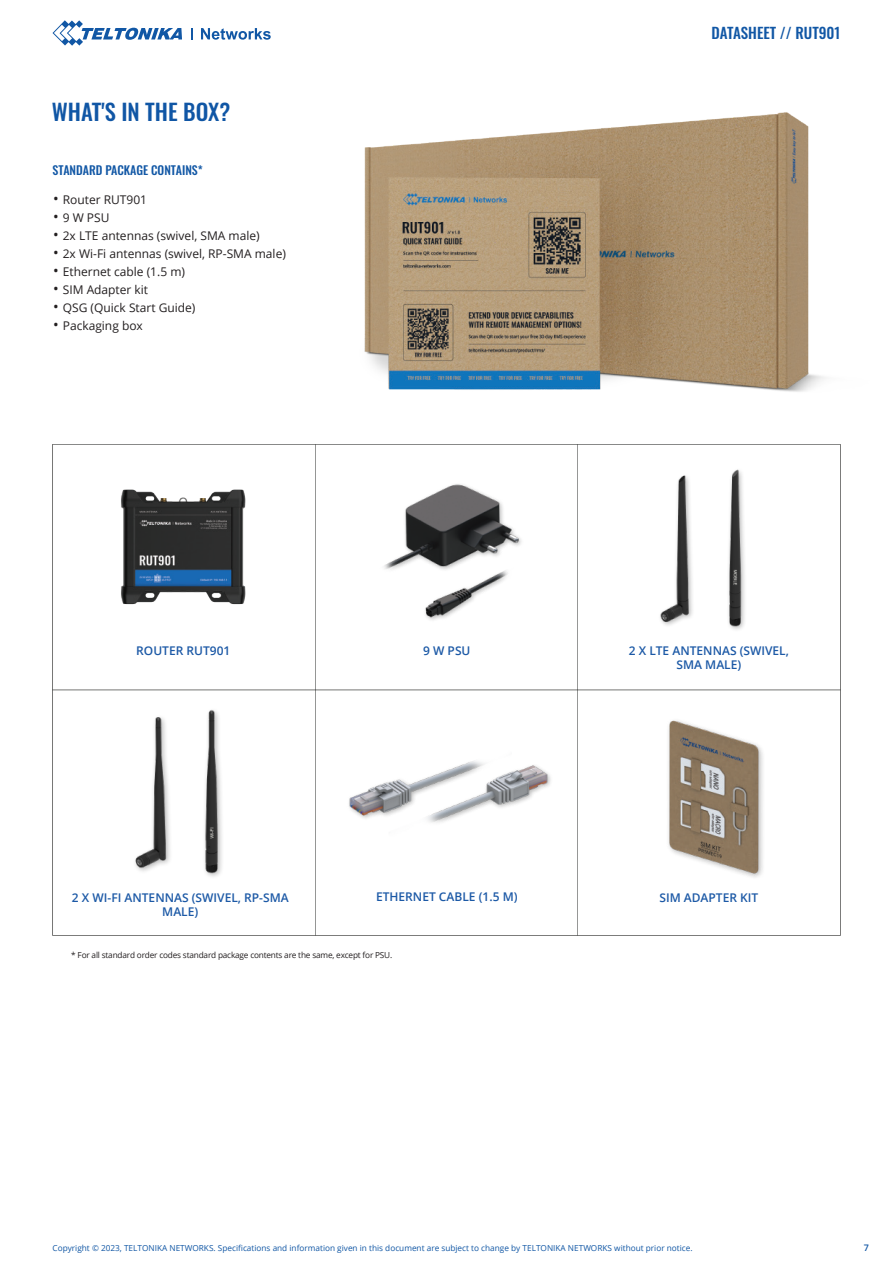
<style>
.page{position:relative;width:893px;height:1263px;background:#fff}
.page>*{position:absolute;margin:0;border:0;box-sizing:border-box;transform-origin:0 0}
.t1{font:500 22.5px "Oswald";color:#1056a5}
.t2{font:500 15px "Oswald";color:#1157a5}
.t3{font:12px "Open Sans";color:#231f20}
.t4{font:600 12px/14.4px "Open Sans";color:#1c59a6;text-align:center}
.t5{font:500 12px "Oswald";color:#1157a5}
.t6{font:600 9px "Open Sans";color:#1056a5}
.t7{font:8.25px "Open Sans";color:#1157a5}
.t8{font:8.25px "Open Sans";letter-spacing:-.02em;color:#231f20}
.s1{font-size:15px}
</style>
<div class="page">
<svg style="left:53px;top:20px;width:129px;height:26px"></svg>
<svg style="left:191px;top:28px;width:2px;height:12px"></svg>
<svg style="left:201px;top:28px;width:70px;height:12px"></svg>
<hr style="left:53px;top:690px;width:787px;height:1px;background:#040503">
<hr style="left:53px;top:935px;width:787px;height:1px;background:#040503">
<hr style="left:316px;top:444px;width:1px;height:491px;background:#040503">
<hr style="left:577px;top:444px;width:1px;height:491px;background:#040503">
<hr style="left:840px;top:444px;width:1px;height:491px;background:#040503">
<img style="left:59px;top:444px;width:231px;height:161px">
<img style="left:290px;top:112px;width:551px;height:404px">
<img style="left:577px;top:703px;width:264px;height:187px">
<img style="left:349px;top:761px;width:202px;height:62px">
<img style="left:330px;top:473px;width:232px;height:147px">
<img style="left:583px;top:464px;width:252px;height:166px">
<img style="left:52px;top:699px;width:265px;height:184px">
<h1 class="t1" style="left:52px;top:92px;width:180px">WHAT'S IN THE BOX?</h1>
<p class="t5" style="left:53px;top:164px;width:152px">STANDARD PACKAGE CONTAINS*</p>
<p class="t3" style="left:53px;top:192px;width:95px"><span class="s1">•</span> Router RUT901</p>
<p class="t3" style="left:53px;top:210px;width:58px"><span class="s1">•</span> 9 W PSU</p>
<p class="t3" style="left:53px;top:228px;width:208px"><span class="s1">•</span> 2x LTE antennas (swivel, SMA male)</p>
<p class="t3" style="left:53px;top:246px;width:234px"><span class="s1">•</span> 2x Wi-Fi antennas (swivel, RP-SMA male)</p>
<p class="t3" style="left:53px;top:264px;width:133px"><span class="s1">•</span> Ethernet cable (1.5 m)</p>
<p class="t3" style="left:53px;top:282px;width:96px"><span class="s1">•</span> SIM Adapter kit</p>
<p class="t3" style="left:53px;top:300px;width:144px"><span class="s1">•</span> QSG (Quick Start Guide)</p>
<p class="t3" style="left:53px;top:318px;width:91px"><span class="s1">•</span> Packaging box</p>
<p class="t2" style="left:711px;top:19px;width:130px">DATASHEET // RUT901</p>
<p class="t4" style="left:136px;top:643px;width:96px">ROUTER RUT901</p>
<p class="t4" style="left:423px;top:643px;width:49px">9 W PSU</p>
<p class="t4" style="left:629px;top:643px;width:162px">2 X LTE ANTENNAS (SWIVEL,<br>SMA MALE)</p>
<p class="t4" style="left:376px;top:889px;width:143px">ETHERNET CABLE (1.5 M)</p>
<p class="t4" style="left:72px;top:890px;width:218px">2 X WI-FI ANTENNAS (SWIVEL, RP-SMA<br>MALE)</p>
<p class="t4" style="left:659px;top:890px;width:100px">SIM ADAPTER KIT</p>
<p class="t8" style="left:71px;top:950px;width:323px">* For all standard order codes standard package contents are the same, except for PSU.</p>
<p class="t7" style="left:53px;top:1242px;width:642px">Copyright © 2023, TELTONIKA NETWORKS. Specifications and information given in this document are subject to change by TELTONIKA NETWORKS without prior notice.</p>
<p class="t6" style="left:864px;top:1241px;width:7px">7</p>
</div>
